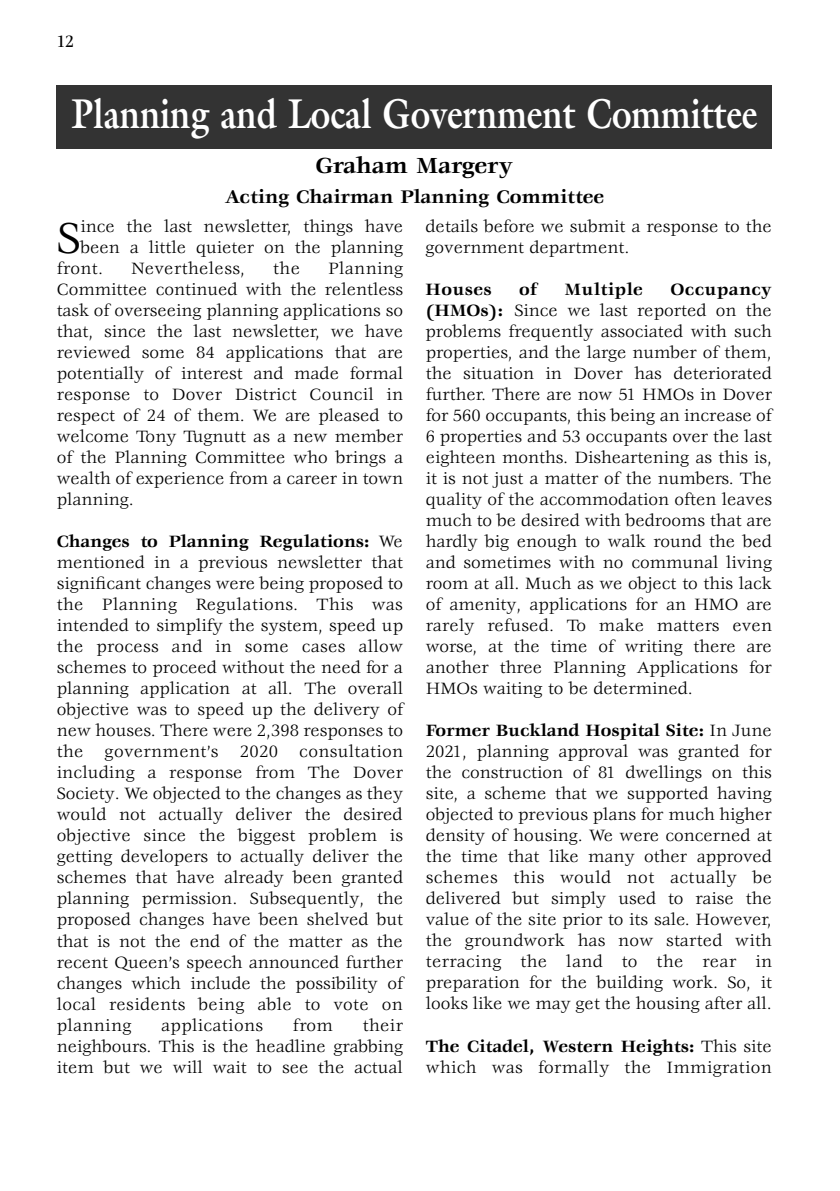
<style>
.page{position:relative;width:840px;height:1191px;background:#fff}
.page>*{position:absolute;margin:0;border:0;box-sizing:border-box;transform-origin:0 0}
.t1{font:47.6px "Veljovic";color:#000}
.t2{font:700 42px "Galliard";color:#fff;scale:.8 1}
.t3{font:700 24px "Veljovic";color:#000}
.t4{font:700 20px "Veljovic";color:#000}
.t5{font:18px/21px "Veljovic";color:#000;text-align:justify}
.t6{font:18px/21px "Veljovic";letter-spacing:.02em;color:#000}
.t7{font:700 18px "Veljovic";letter-spacing:.025em;color:#000}
.t8{font:500 18px "Veljovic";color:#000;scale:.9 1}
.s1{font-weight:700}
</style>
<div class="page">
<div style="left:57px;top:85px;width:714px;height:63px;background:#333"></div>
<p class="t8" style="left:57px;top:34px;width:21px">12</p>
<h2 class="t2" style="left:71px;top:89px;width:858px">Planning and Local Government Committee</h2>
<h3 class="t3" style="left:315px;top:156px;width:199px">Graham Margery</h3>
<p class="t4" style="left:224px;top:189px;width:381px">Acting Chairman Planning Committee</p>
<h1 class="t1" style="left:57px;top:220px;width:25px">S</h1>
<p class="t5" style="left:80px;top:217px;width:324px">ince the last newsletter, things have</p>
<p class="t5" style="left:80px;top:238px;width:324px">been a little quieter on the planning</p>
<p class="t5" style="left:57px;top:259px;width:48px">front.</p>
<p class="t6" style="left:131px;top:259px;width:115px">Nevertheless,</p>
<p class="t5" style="left:273px;top:259px;width:28px">the</p>
<p class="t5" style="left:57px;top:259px;width:348px;text-indent:271px">Planning Committee continued with the relentless task of overseeing planning applications so that, since the last newsletter, we have reviewed some 84 applications that are potentially of interest and made formal response to Dover District Council in respect of 24 of them. We are pleased to welcome Tony Tugnutt as a new member of the Planning Committee who brings a wealth of experience from a career in town planning.</p>
<p class="t5" style="left:57px;top:532px;width:348px"><span class="s1">Changes to Planning Regulations:</span> We mentioned in a previous newsletter that significant changes were being proposed to the Planning Regulations. This was intended to simplify the system, speed up the process and in some cases allow schemes to proceed without the need for a planning application at all. The overall objective was to speed up the delivery of new houses. There were 2,398 responses to the government’s 2020 consultation including a response from The Dover Society. We objected to the changes as they would not actually deliver the desired objective since the biggest problem is getting developers to actually deliver the schemes that have already been granted planning permission. Subsequently, the proposed changes have been shelved but that is not the end of the matter as the recent Queen’s speech announced further changes which include the possibility of local residents being able to vote on planning</p>
<p class="t5" style="left:57px;top:1015px;width:347px;text-indent:306px">their neighbours. This is the headline grabbing item but we will wait to see the actual</p>
<p class="t6" style="left:161px;top:1015px;width:103px">applications</p>
<p class="t5" style="left:293px;top:1015px;width:41px">from</p>
<p class="t5" style="left:425px;top:217px;width:347px">details before we submit a response to the government department.</p>
<p class="t7" style="left:425px;top:283px;width:67px">Houses</p>
<p class="t7" style="left:519px;top:283px;width:20px">of</p>
<p class="t7" style="left:564px;top:283px;width:79px">Multiple</p>
<p class="t5" style="left:425px;top:280px;width:348px;text-indent:245px"><span class="s1">Occupancy (HMOs):</span> Since we last reported on the problems frequently associated with such properties, and the large number of them, the situation in Dover has deteriorated further. There are now 51 HMOs in Dover for 560 occupants, this being an increase of 6 properties and 53 occupants over the last eighteen months. Disheartening as this is, it is not just a matter of the numbers. The quality of the accommodation often leaves much to be desired with bedrooms that are hardly big enough to walk round the bed and sometimes with no communal living room at all. Much as we object to this lack of amenity, applications for an HMO are rarely refused. To make matters even worse, at the time of writing there are another three Planning Applications for HMOs waiting to be determined.</p>
<p class="t5" style="left:425px;top:721px;width:348px"><span class="s1">Former Buckland Hospital Site:</span> In June 2021, planning approval was granted for the construction of 81 dwellings on this site, a scheme that we supported having objected to previous plans for much higher density of housing. We were concerned at the time that like many other approved schemes this would not actually be delivered but simply used to raise the value of the site prior to its sale. However, the groundwork has now started with terracing the land to the rear in preparation for the building work. So, it looks like we may get the housing after all.</p>
<p class="t6" style="left:425px;top:1036px;width:347px"><span class="s1">The Citadel, Western Heights:</span> This site which was formally the Immigration</p>
</div>
